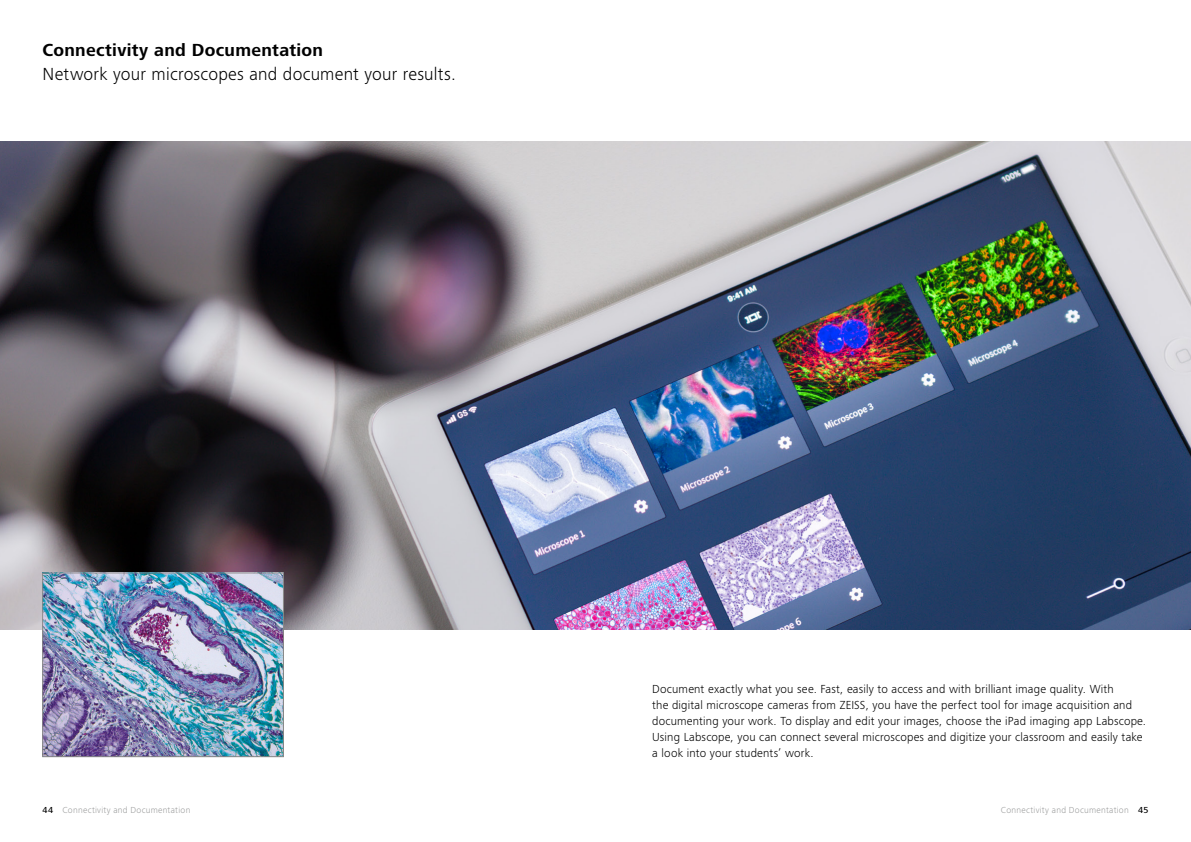
<style>
.page{position:relative;width:1191px;height:842px;background:#fff}
.page>*{position:absolute;margin:0;border:0;box-sizing:border-box;transform-origin:0 0}
.t1{font:300 18px "ZEISS Frutiger Next W1 G";letter-spacing:.015em;color:#000}
.t2{font:700 18px "ZEISS Frutiger Next W1 G";letter-spacing:.015em;color:#000}
.t3{font:300 12px/16px "ZEISS Frutiger Next W1 G";letter-spacing:.015em;color:#000}
.t4{font:300 9px "ZEISS Frutiger Next W1 G";letter-spacing:.03em;color:#9c9d9d}
.s1{font-weight:500;color:#000}
</style>
<div class="page">
<img style="left:0;top:142px;width:1191px;height:487px">
<img style="left:45px;top:575px;width:236px;height:180px">
<div style="left:43px;top:573px;width:240px;height:184px;border:1px solid #878786"></div>
<h1 class="t2" style="left:43px;top:37px;width:282px">Connectivity and Documentation</h1>
<h1 class="t1" style="left:43px;top:61px;width:415px">Network your microscopes and document your results.</h1>
<p class="t3" style="left:652px;top:680px;width:495px">Document exactly what you see. Fast, easily to access and with brilliant image quality. With<br>the digital microscope cameras from ZEISS, you have the perfect tool for image acquisition and documenting your work. To display and edit your images, choose the iPad imaging app Labscope.<br>Using Labscope, you can connect several microscopes and digitize your classroom and easily take a look into your students’ work.</p>
<p class="t4" style="left:43px;top:804px;width:149px"><span class="s1">44</span> Connectivity and Documentation</p>
<p class="t4" style="left:1001px;top:804px;width:149px">Connectivity and Documentation <span class="s1">45</span></p>
</div>
